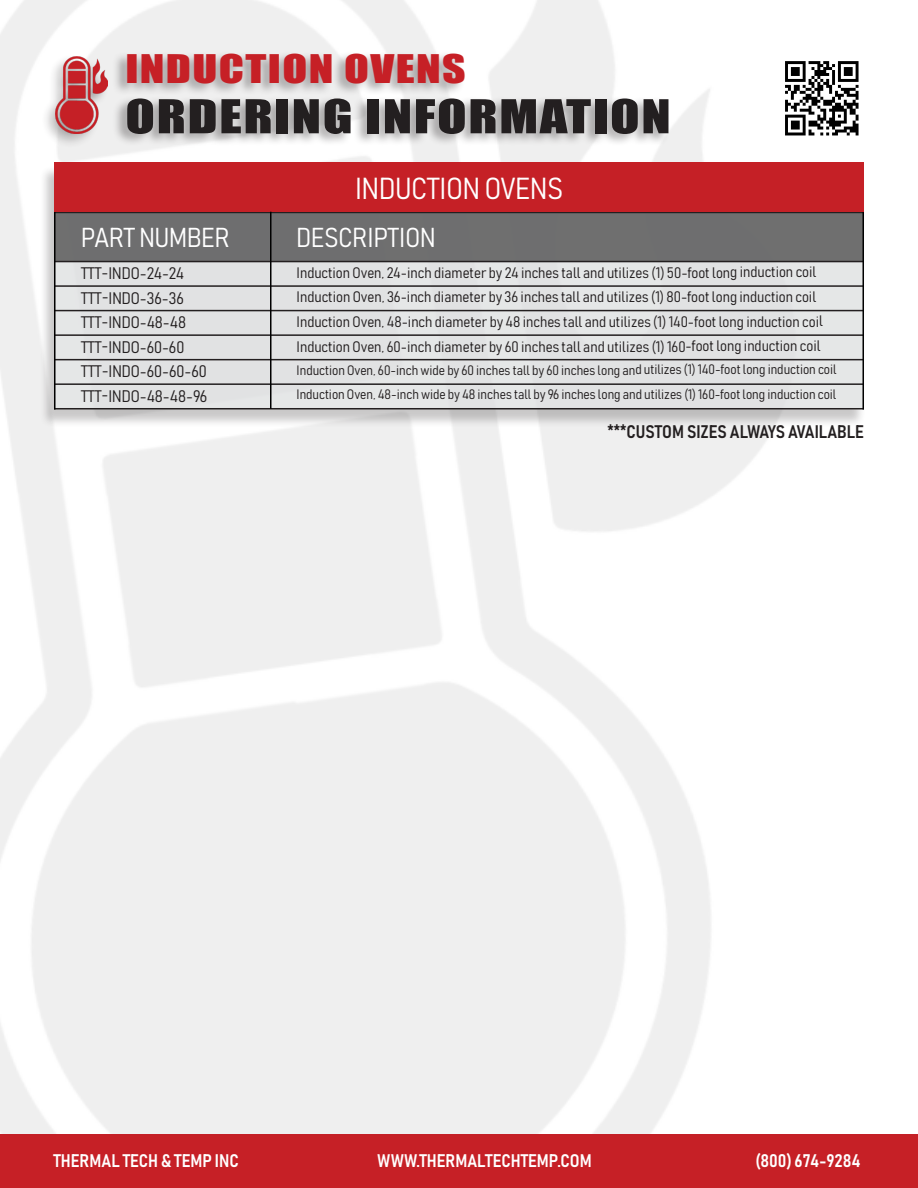
<style>
.page{position:relative;width:918px;height:1188px;background:#fff}
.page>*{position:absolute;margin:0;border:0;box-sizing:border-box;transform-origin:0 0}
.t1{font:43.2px "Impact";letter-spacing:.03em;color:#231f20;scale:1.26 1}
.t2{font:36.15px "Impact";letter-spacing:.03em;color:#c62026;scale:1.26 1}
.t3{font:30px "Bahnschrift";color:#fff}
.t4{font:27px "Bahnschrift";color:#fff}
.t5{font:18px "Bahnschrift";color:#fff}
.t6{font:18px "Bahnschrift";color:#231f20}
.t7{font:16.5px "Bahnschrift";color:#231f20}
.t8{font:15px "Bahnschrift";color:#231f20}
.t9{font:13.5px "Bahnschrift";color:#231f20}
</style>
<div class="page">
<img style="left:0;top:0;width:864px;height:1134px">
<div style="left:39px;top:165px;width:826px;height:262px;background:#231f20;opacity:.35"></div>
<div style="left:54px;top:163px;width:810px;height:246px;background:#dbddde"></div>
<div style="left:54px;top:212px;width:810px;height:49px;background:#6e6e6f"></div>
<hr style="left:54px;top:212px;width:810px;height:1px;background:#231f20">
<hr style="left:54px;top:261px;width:810px;height:1px;background:#231f20">
<hr style="left:54px;top:285px;width:810px;height:2px;background:#231f20">
<hr style="left:54px;top:310px;width:810px;height:1px;background:#231f20">
<hr style="left:54px;top:334px;width:810px;height:2px;background:#231f20">
<hr style="left:54px;top:359px;width:810px;height:1px;background:#231f20">
<hr style="left:54px;top:383px;width:810px;height:2px;background:#231f20">
<hr style="left:54px;top:408px;width:810px;height:1px;background:#231f20">
<hr style="left:862px;top:212px;width:2px;height:197px;background:#000">
<hr style="left:54px;top:212px;width:2px;height:197px;background:#000">
<div style="left:54px;top:163px;width:810px;height:49px;background:#c52026"></div>
<hr style="left:270px;top:212px;width:2px;height:197px;background:#000">
<div style="left:41px;top:55px;width:67px;height:93px;background:#231f20;opacity:.35"></div>
<img style="left:56px;top:56px;width:51px;height:77px">
<div style="left:112px;top:51px;width:558px;height:96px;background:#231f20;opacity:.35"></div>
<img style="left:780px;top:56px;width:84px;height:84px">
<div style="left:0;top:1134px;width:918px;height:54px;background:#c62026"></div>
<p class="t2" style="left:125px;top:41px;width:272px">INDUCTION OVENS</p>
<p class="t1" style="left:125px;top:83px;width:434px">ORDERING INFORMATION</p>
<p class="t3" style="left:355px;top:169px;width:210px">INDUCTION OVENS</p>
<p class="t4" style="left:81px;top:220px;width:150px">PART NUMBER</p>
<p class="t4" style="left:297px;top:221px;width:141px">DESCRIPTION</p>
<p class="t7" style="left:81px;top:263px;width:105px">TTT-INDO-24-24</p>
<p class="t7" style="left:81px;top:287px;width:104px">TTT-INDO-36-36</p>
<p class="t7" style="left:81px;top:312px;width:107px">TTT-INDO-48-48</p>
<p class="t7" style="left:81px;top:336px;width:105px">TTT-INDO-60-60</p>
<p class="t7" style="left:81px;top:361px;width:127px">TTT-INDO-60-60-60</p>
<p class="t7" style="left:81px;top:385px;width:128px">TTT-INDO-48-48-96</p>
<p class="t8" style="left:297px;top:263px;width:521px">Induction Oven, 24-inch diameter by 24 inches tall and utilizes (1) 50-foot long induction coil</p>
<p class="t8" style="left:297px;top:287px;width:521px">Induction Oven, 36-inch diameter by 36 inches tall and utilizes (1) 80-foot long induction coil</p>
<p class="t8" style="left:297px;top:312px;width:528px">Induction Oven, 48-inch diameter by 48 inches tall and utilizes (1) 140-foot long induction coil</p>
<p class="t8" style="left:297px;top:337px;width:526px">Induction Oven, 60-inch diameter by 60 inches tall and utilizes (1) 160-foot long induction coil</p>
<p class="t9" style="left:297px;top:361px;width:542px">Induction Oven, 60-inch wide by 60 inches tall by 60 inches long and utilizes (1) 140-foot long induction coil</p>
<p class="t9" style="left:297px;top:386px;width:541px">Induction Oven, 48-inch wide by 48 inches tall by 96 inches long and utilizes (1) 160-foot long induction coil</p>
<p class="t6" style="left:608px;top:420px;width:258px">***CUSTOM SIZES ALWAYS AVAILABLE</p>
<p class="t5" style="left:53px;top:1149px;width:187px">THERMAL TECH &amp; TEMP INC</p>
<p class="t5" style="left:377px;top:1149px;width:216px">WWW.THERMALTECHTEMP.COM</p>
<p class="t5" style="left:755px;top:1149px;width:107px">(800) 674-9284</p>
</div>
